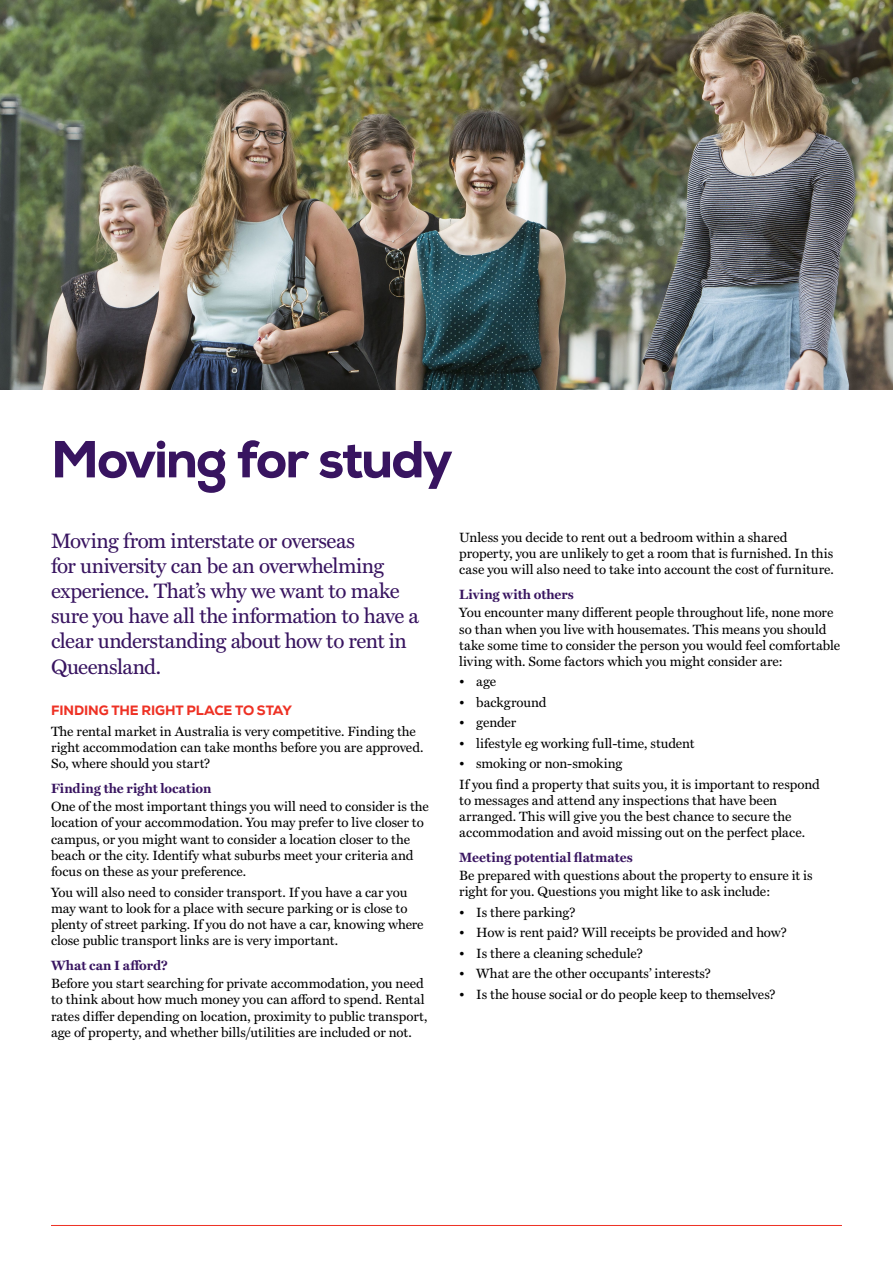
<style>
.page{position:relative;width:893px;height:1263px;background:#fff}
.page>*{position:absolute;margin:0;border:0;box-sizing:border-box;transform-origin:0 0}
.t1{font:800 52.05px "Nexa";letter-spacing:-.04em;color:#381460}
.t2{font:21px/25.2px "Miller Text";letter-spacing:-.025em;color:#381460}
.t3{font:13.5px/16.2px "Miller Text";color:#000}
.t4{font:700 13.5px "Miller Text";letter-spacing:.005em;color:#381460}
.t5{font:800 13.5px "Nexa";letter-spacing:-.01em;color:#ee3124}
</style>
<div class="page">
<img style="left:0;top:0;width:893px;height:389px">
<hr style="left:51px;top:1225px;width:791px;height:1px;background:#ee3124">
<h1 class="t1" style="left:51px;top:426px;width:403px">Moving for study</h1>
<h2 class="t2" style="left:51px;top:526px;width:369px">Moving from interstate or overseas<br>for university can be an overwhelming experience. That’s why we want to make sure you have all the information to have a clear understanding about how to rent in Queensland.</h2>
<p class="t5" style="left:51px;top:702px;width:242px">FINDING THE RIGHT PLACE TO STAY</p>
<p class="t3" style="left:51px;top:722px;width:374px">The rental market in Australia is very competitive. Finding the right accommodation can take months before you are approved.<br>So, where should you start?</p>
<p class="t4" style="left:51px;top:777px;width:162px">Finding the right location</p>
<p class="t3" style="left:51px;top:797px;width:379px">One of the most important things you will need to consider is the location of your accommodation. You may prefer to live closer to campus, or you might want to consider a location closer to the beach or the city. Identify what suburbs meet your criteria and focus on these as your preference.</p>
<p class="t3" style="left:51px;top:883px;width:374px">You will also need to consider transport. If you have a car you may want to look for a place with secure parking or is close to plenty of street parking. If you do not have a car, knowing where close public transport links are is very important.</p>
<p class="t4" style="left:51px;top:954px;width:119px">What can I afford?</p>
<p class="t3" style="left:51px;top:974px;width:378px">Before you start searching for private accommodation, you need to think about how much money you can afford to spend. Rental rates differ depending on location, proximity to public transport, age of property, and whether bills/utilities are included or not.</p>
<p class="t3" style="left:459px;top:528px;width:376px">Unless you decide to rent out a bedroom within a shared property, you are unlikely to get a room that is furnished. In this case you will also need to take into account the cost of furniture.</p>
<p class="t4" style="left:459px;top:584px;width:116px">Living with others</p>
<p class="t3" style="left:459px;top:604px;width:382px">You encounter many different people throughout life, none more so than when you live with housemates. This means you should take some time to consider the person you would feel comfortable living with. Some factors which you might consider are:</p>
<p class="t3" style="left:459px;top:673px;width:39px">• age</p>
<p class="t3" style="left:459px;top:693px;width:89px">• background</p>
<p class="t3" style="left:459px;top:714px;width:59px">• gender</p>
<p class="t3" style="left:459px;top:734px;width:237px">• lifestyle eg working full-time, student</p>
<p class="t3" style="left:459px;top:752px;width:362px;line-height:20.4px">• smoking or non-smoking<br>If you find a property that suits you, it is important to respond</p>
<p class="t3" style="left:459px;top:791px;width:347px">to messages and attend any inspections that have been arranged. This will give you the best chance to secure the accommodation and avoid missing out on the perfect place.</p>
<p class="t4" style="left:459px;top:847px;width:175px">Meeting potential flatmates</p>
<p class="t3" style="left:459px;top:867px;width:355px">Be prepared with questions about the property to ensure it is right for you. Questions you might like to ask include:</p>
<p class="t3" style="left:459px;top:903px;width:118px">• Is there parking?</p>
<p class="t3" style="left:459px;top:924px;width:329px">• How is rent paid? Will receipts be provided and how?</p>
<p class="t3" style="left:459px;top:944px;width:185px">• Is there a cleaning schedule?</p>
<p class="t3" style="left:459px;top:965px;width:253px">• What are the other occupants’ interests?</p>
<p class="t3" style="left:459px;top:985px;width:318px">• Is the house social or do people keep to themselves?</p>
</div>
